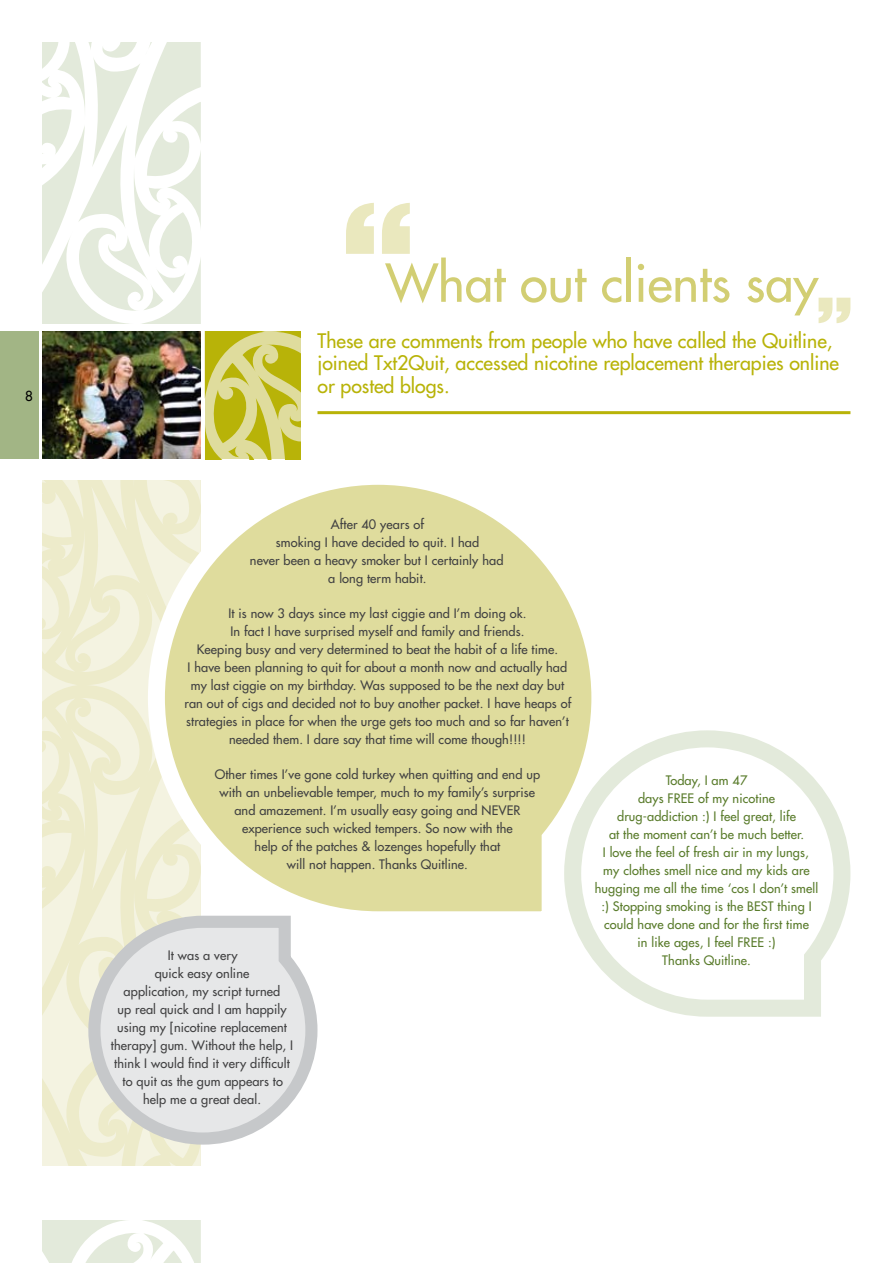
<style>
.page{position:relative;width:893px;height:1263px;background:#fff}
.page>*{position:absolute;margin:0;border:0;box-sizing:border-box;transform-origin:0 0}
.t1{font:500 51px "Futura Std";color:#d2ce73}
.t2{font:500 19.5px/22.5px "Futura Std";color:#b8b308}
.t3{font:500 13.5px "Futura Std";color:#000}
.t4{font:500 12.75px/18px "Futura Std";letter-spacing:.01em;color:#414142;text-align:center}
.t5{font:500 12.75px/18px "Futura Std";letter-spacing:.01em;color:#5a7c2c;text-align:center}
</style>
<div class="page">
<svg style="left:43px;top:43px;width:158px;height:280px"></svg>
<svg style="left:43px;top:1220px;width:158px;height:43px"></svg>
<div style="left:0;top:332px;width:38px;height:127px;background:#a2b585"></div>
<hr style="left:317px;top:411px;width:533px;height:3px;background:#b8b308">
<svg style="left:346px;top:203px;width:28px;height:51px"></svg>
<svg style="left:382px;top:203px;width:28px;height:51px"></svg>
<svg style="left:819px;top:298px;width:31px;height:25px"></svg>
<svg style="left:579px;top:730px;width:272px;height:287px"></svg>
<svg style="left:205px;top:332px;width:95px;height:127px"></svg>
<img style="left:43px;top:332px;width:158px;height:127px">
<svg style="left:43px;top:480px;width:96px;height:567px;fill:#edebca"></svg>
<svg style="left:43px;top:1047px;width:158px;height:118px"></svg>
<svg style="left:139px;top:459px;width:478px;height:478px"></svg>
<svg style="left:82px;top:910px;width:242px;height:241px"></svg>
<p class="t3" style="left:25px;top:388px;width:9px">8</p>
<h1 class="t1" style="left:386px;top:251px;width:434px">What out clients say</h1>
<h2 class="t2" style="left:317px;top:329px;width:523px">These are comments from people who have called the Quitline, joined Txt2Quit, accessed nicotine replacement therapies online or posted blogs.</h2>
<p class="t4" style="left:250px;top:516px;width:255px">After 40 years of<br>smoking I have decided to quit. I had<br>never been a heavy smoker but I certainly had a long term habit.</p>
<p class="t4" style="left:184px;top:605px;width:388px">It is now 3 days since my last ciggie and I’m doing ok.<br>In fact I have surprised myself and family and friends.<br>Keeping busy and very determined to beat the habit of a life time.<br>I have been planning to quit for about a month now and actually had my last ciggie on my birthday. Was supposed to be the next day but ran out of cigs and decided not to buy another packet. I have heaps of strategies in place for when the urge gets too much and so far haven’t needed them. I dare say that time will come though!!!!</p>
<p class="t4" style="left:215px;top:766px;width:327px">Other times I’ve gone cold turkey when quitting and end up with an unbelievable temper, much to my family’s surprise and amazement. I’m usually easy going and NEVER experience such wicked tempers. So now with the<br>help of the patches &amp; lozenges hopefully that<br>will not happen. Thanks Quitline.</p>
<p class="t4" style="left:111px;top:947px;width:184px">It was a very<br>quick easy online<br>application, my script turned<br>up real quick and I am happily using my [nicotine replacement therapy] gum. Without the help, I think I would find it very difficult to quit as the gum appears to help me a great deal.</p>
<p class="t5" style="left:595px;top:771px;width:225px">Today, I am 47<br>days FREE of my nicotine<br>drug-addiction :) I feel great, life<br>at the moment can’t be much better.<br>I love the feel of fresh air in my lungs, my clothes smell nice and my kids are hugging me all the time ‘cos I don’t smell :) Stopping smoking is the BEST thing I could have done and for the first time<br>in like ages, I feel FREE :)<br>Thanks Quitline.</p>
</div>
